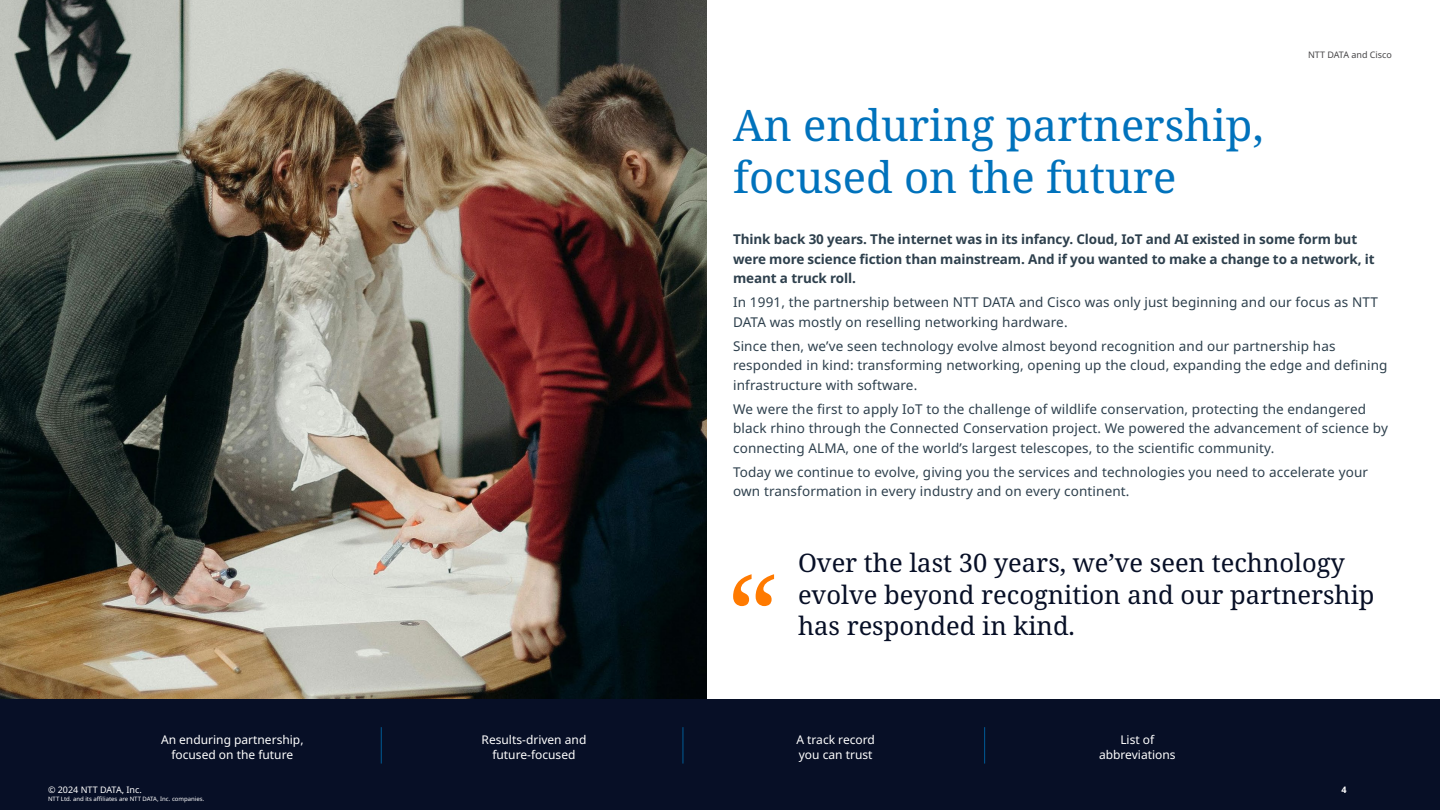
<style>
.page{position:relative;width:1440px;height:810px;background:#fff}
.page>*{position:absolute;margin:0;border:0;box-sizing:border-box;transform-origin:0 0}
.t1{font:43.5px/51.8px "Noto Serif";color:#0072bc}
.t2{font:25.5px/31.5px "Noto Serif";color:#070f26}
.t3{font:13.5px/19.5px "Noto Sans";letter-spacing:.01em;color:#2e404d}
.t4{font:700 13.5px/19.5px "Noto Sans";letter-spacing:-.01em;color:#2e404d}
.t5{font:12px/15px "Noto Sans";color:#fff;text-align:center}
.t6{font:9px "Noto Sans";color:#fff}
.t7{font:9px "Noto Sans";color:#464547}
.t8{font:700 9px "Noto Sans";color:#fff}
.t9{font:6px "Noto Sans";color:#fff}
</style>
<div class="page">
<img style="left:0;top:0;width:707px;height:699px">
<svg style="left:733px;top:574px;width:41px;height:32px"></svg>
<div style="left:0;top:699px;width:1440px;height:111px;background:#070f26"></div>
<hr style="left:381px;top:727px;width:1px;height:37px;background:#005b96">
<hr style="left:683px;top:727px;width:1px;height:37px;background:#005b96">
<hr style="left:984px;top:727px;width:1px;height:37px;background:#005b96">
<h1 class="t1" style="left:733px;top:101px;width:532px">An enduring partnership, focused on the future</h1>
<p class="t7" style="left:1308px;top:49px;width:85px">NTT DATA and Cisco</p>
<p class="t4" style="left:733px;top:230px;width:643px">Think back 30 years. The internet was in its infancy. Cloud, IoT and AI existed in some form but were more science fiction than mainstream. And if you wanted to make a change to a network, it meant a truck roll.</p>
<p class="t3" style="left:733px;top:293px;width:646px">In 1991, the partnership between NTT DATA and Cisco was only just beginning and our focus as NTT<br>DATA was mostly on reselling networking hardware.</p>
<p class="t3" style="left:733px;top:336px;width:656px">Since then, we’ve seen technology evolve almost beyond recognition and our partnership has responded in kind: transforming networking, opening up the cloud, expanding the edge and defining infrastructure with software.</p>
<p class="t3" style="left:733px;top:399px;width:656px">We were the first to apply IoT to the challenge of wildlife conservation, protecting the endangered black rhino through the Connected Conservation project. We powered the advancement of science by connecting ALMA, one of the world’s largest telescopes, to the scientific community.</p>
<p class="t3" style="left:733px;top:462px;width:636px">Today we continue to evolve, giving you the services and technologies you need to accelerate your own transformation in every industry and on every continent.</p>
<h2 class="t2" style="left:798px;top:548px;width:578px">Over the last 30 years, we’ve seen technology evolve beyond recognition and our partnership has responded in kind.</h2>
<p class="t5" style="left:161px;top:733px;width:144px">An enduring partnership, focused on the future</p>
<p class="t5" style="left:482px;top:733px;width:106px">Results-driven and future-focused</p>
<p class="t5" style="left:796px;top:733px;width:80px;text-align:left">A track record you can trust</p>
<p class="t5" style="left:1099px;top:733px;width:78px">List of abbreviations</p>
<p class="t6" style="left:48px;top:785px;width:95px">© 2024 NTT DATA, Inc.</p>
<p class="t8" style="left:1342px;top:785px;width:7px">4</p>
<p class="t9" style="left:48px;top:795px;width:158px">NTT Ltd. and its affiliates are NTT DATA, Inc. companies.</p>
</div>
